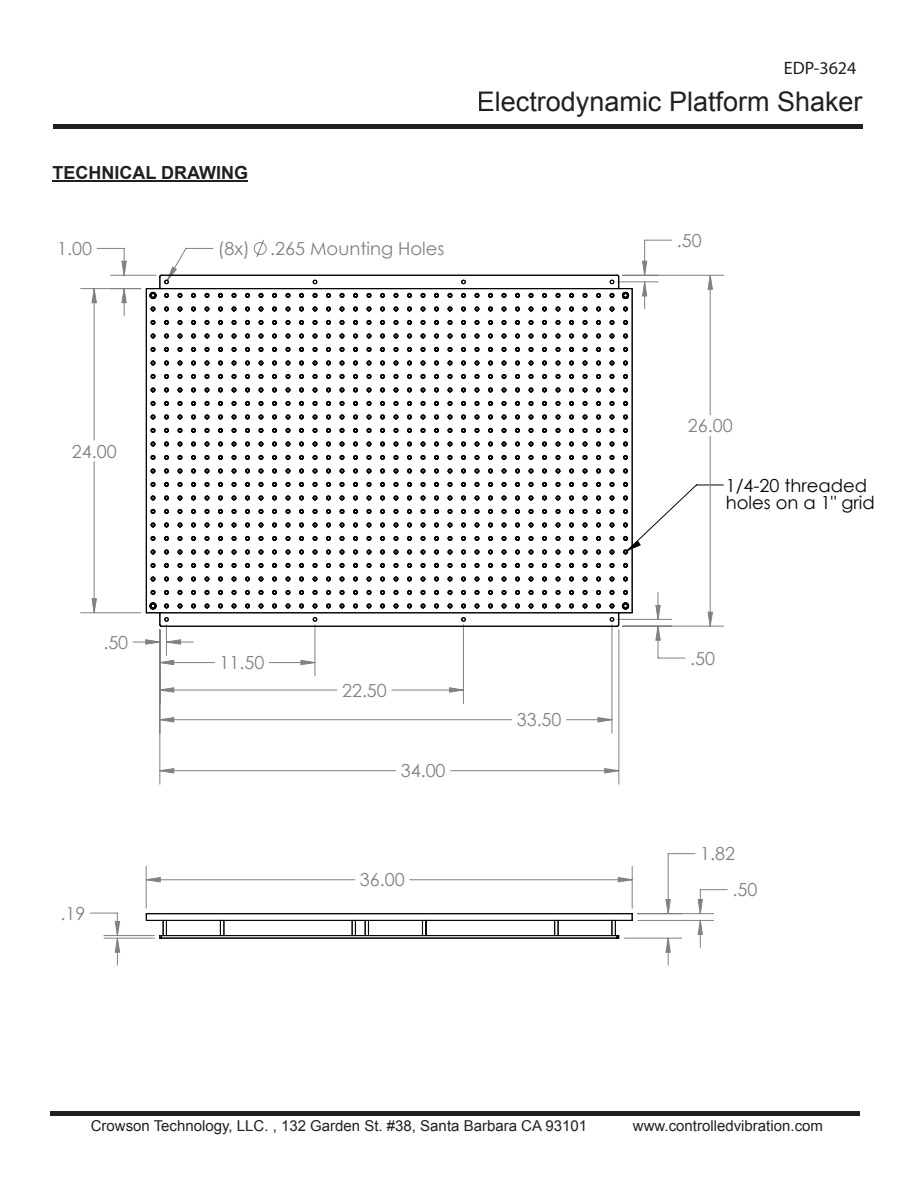
<style>
.page{position:relative;width:918px;height:1188px;background:#fff}
.page>*{position:absolute;margin:0;border:0;box-sizing:border-box;transform-origin:0 0}
.t1{font:27px "Arial";color:#231f20}
.t2{font:18px "Century Gothic";color:#808180}
.t3{font:18px/17.7px "Century Gothic";color:#050504}
.t4{font:700 18px "Arial";color:#231f20}
.t5{font:18px "Myriad Pro";color:#231f20}
.t6{font:15px "Arial";color:#231f20}
</style>
<div class="page">
<hr style="left:50px;top:1111px;width:810px;height:4px;background:#231f20">
<hr style="left:53px;top:124px;width:810px;height:4px;background:#231f20">
<hr style="left:53px;top:180px;width:195px;height:2px;background:#231f20">
<svg style="left:92px;top:261px;width:620px;height:691px"></svg>
<svg style="left:554px;top:921px;width:5px;height:14px"></svg>
<svg style="left:422px;top:921px;width:5px;height:14px"></svg>
<svg style="left:365px;top:921px;width:4px;height:14px"></svg>
<svg style="left:352px;top:921px;width:4px;height:14px"></svg>
<svg style="left:220px;top:921px;width:4px;height:14px"></svg>
<hr style="left:161px;top:938px;width:456px;height:1px;background:#050504">
<hr style="left:161px;top:935px;width:456px;height:1px;background:#050504">
<svg style="left:611px;top:921px;width:8px;height:18px"></svg>
<svg style="left:159px;top:921px;width:8px;height:18px"></svg>
<hr style="left:146px;top:913px;width:486px;height:1px;background:#050504">
<hr style="left:146px;top:920px;width:486px;height:1px;background:#050504">
<svg style="left:145px;top:274px;width:488px;height:354px"></svg>
<p class="t5" style="left:784px;top:56px;width:74px">EDP-3624</p>
<p class="t4" style="left:53px;top:160px;width:197px">TECHNICAL DRAWING</p>
<p class="t2" style="left:57px;top:236px;width:36px">1.00</p>
<p class="t2" style="left:218px;top:236px;width:228px">(8x) .265 Mounting Holes</p>
<p class="t1" style="left:477px;top:84px;width:387px">Electrodynamic Platform Shaker</p>
<p class="t2" style="left:677px;top:228px;width:26px">.50</p>
<p class="t2" style="left:72px;top:438px;width:46px">24.00</p>
<p class="t2" style="left:103px;top:630px;width:26px">.50</p>
<p class="t2" style="left:61px;top:901px;width:26px">.19</p>
<p class="t2" style="left:219px;top:650px;width:46px">11.50</p>
<p class="t2" style="left:342px;top:678px;width:46px">22.50</p>
<p class="t2" style="left:401px;top:758px;width:46px">34.00</p>
<p class="t2" style="left:360px;top:867px;width:46px">36.00</p>
<p class="t2" style="left:517px;top:707px;width:46px">33.50</p>
<p class="t2" style="left:688px;top:413px;width:46px">26.00</p>
<p class="t3" style="left:726px;top:476px;width:151px">1/4-20 threaded holes on a 1" grid</p>
<p class="t2" style="left:690px;top:646px;width:26px">.50</p>
<p class="t2" style="left:700px;top:841px;width:36px">1.82</p>
<p class="t2" style="left:732px;top:877px;width:26px">.50</p>
<p class="t6" style="left:91px;top:1116px;width:498px">Crowson Technology, LLC. , 132 Garden St. #38, Santa Barbara CA 93101</p>
<p class="t6" style="left:633px;top:1116px;width:192px">www.controlledvibration.com</p>
</div>
